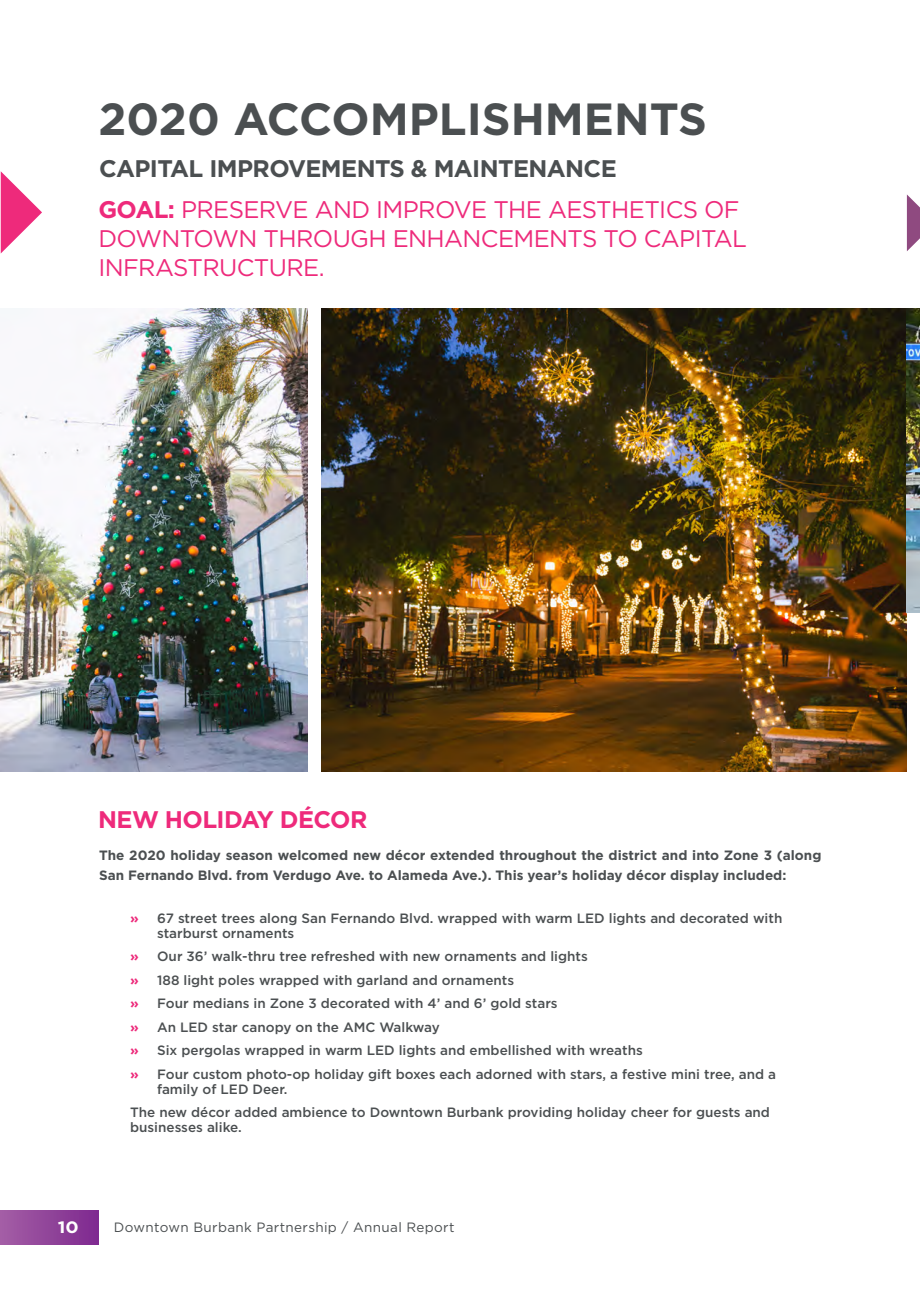
<style>
.page{position:relative;width:920px;height:1290px;background:#fff}
.page>*{position:absolute;margin:0;border:0;box-sizing:border-box;transform-origin:0 0}
.t1{font:700 45px "Gotham";color:#4b4f51}
.t2{font:24px/28.8px "Gotham";letter-spacing:-.025em;color:#ee2a7b}
.t3{font:700 24px "Gotham";letter-spacing:-.025em;color:#4b4f51}
.t4{font:700 24px "Gotham";letter-spacing:-.025em;color:#ee2a7b}
.t5{font:700 16.5px "Gotham";color:#fff;scale:1.1 1}
.Bulleted_List{font:500 13.5px/15px "Gotham";color:#4b4f51}
.Title_Bttom_paragrap{font:700 13.5px/19.5px "Gotham";color:#4b4f51}
.t6{font:13.5px "Gotham";letter-spacing:.025em;color:#4b4f51}
.s1{font-weight:700}
.s2{font-weight:700;color:#ed297a}
</style>
<div class="page">
<img style="left:1px;top:308px;width:307px;height:463px">
<img style="left:321px;top:308px;width:585px;height:463px">
<svg style="left:1px;top:171px;width:41px;height:82px"></svg>
<svg style="left:907px;top:194px;width:13px;height:57px"></svg>
<img style="left:907px;top:308px;width:13px;height:305px">
<div style="left:1px;top:1210px;width:98px;height:34px;background:linear-gradient(to right,#a35ea5,#7e2a8f)"></div>
<p class="t1" style="left:99px;top:89px;width:610px">2020 ACCOMPLISHMENTS</p>
<p class="t3" style="left:99px;top:152px;width:519px">CAPITAL IMPROVEMENTS &amp; MAINTENANCE</p>
<p class="t2" style="left:98px;top:195px;width:650px"><span class="s1">GOAL:</span> PRESERVE AND IMPROVE THE AESTHETICS OF<br>DOWNTOWN THROUGH ENHANCEMENTS TO CAPITAL<br>INFRASTRUCTURE.</p>
<p class="t4" style="left:98px;top:804px;width:271px">NEW HOLIDAY DÉCOR</p>
<p class="Title_Bttom_paragrap" style="left:99px;top:846px;width:724px">The 2020 holiday season welcomed new décor extended throughout the district and into Zone 3 (along<br>San Fernando Blvd. from Verdugo Ave. to Alameda Ave.). This year’s holiday décor display included:</p>
<p class="Bulleted_List" style="left:157px;top:910px;width:627px;text-indent:-27px"><span class="s2">»</span> 67 street trees along San Fernando Blvd. wrapped with warm LED lights and decorated with starburst ornaments</p>
<p class="Bulleted_List" style="left:130px;top:948px;width:459px"><span class="s2">»</span> Our 36’ walk-thru tree refreshed with new ornaments and lights</p>
<p class="Bulleted_List" style="left:130px;top:972px;width:385px"><span class="s2">»</span> 188 light poles wrapped with garland and ornaments</p>
<p class="Bulleted_List" style="left:130px;top:995px;width:429px"><span class="s2">»</span> Four medians in Zone 3 decorated with 4’ and 6’ gold stars</p>
<p class="Bulleted_List" style="left:130px;top:1019px;width:311px"><span class="s2">»</span> An LED star canopy on the AMC Walkway</p>
<p class="Bulleted_List" style="left:130px;top:1042px;width:514px"><span class="s2">»</span> Six pergolas wrapped in warm LED lights and embellished with wreaths</p>
<p class="Bulleted_List" style="left:157px;top:1066px;width:620px;text-indent:-27px"><span class="s2">»</span> Four custom photo-op holiday gift boxes each adorned with stars, a festive mini tree, and a family of LED Deer.</p>
<p class="Bulleted_List" style="left:130px;top:1104px;width:641px">The new décor added ambience to Downtown Burbank providing holiday cheer for guests and businesses alike.</p>
<p class="t5" style="left:58px;top:1216px;width:21px">10</p>
<p class="t6" style="left:114px;top:1219px;width:342px">Downtown Burbank Partnership / Annual Report</p>
</div>
